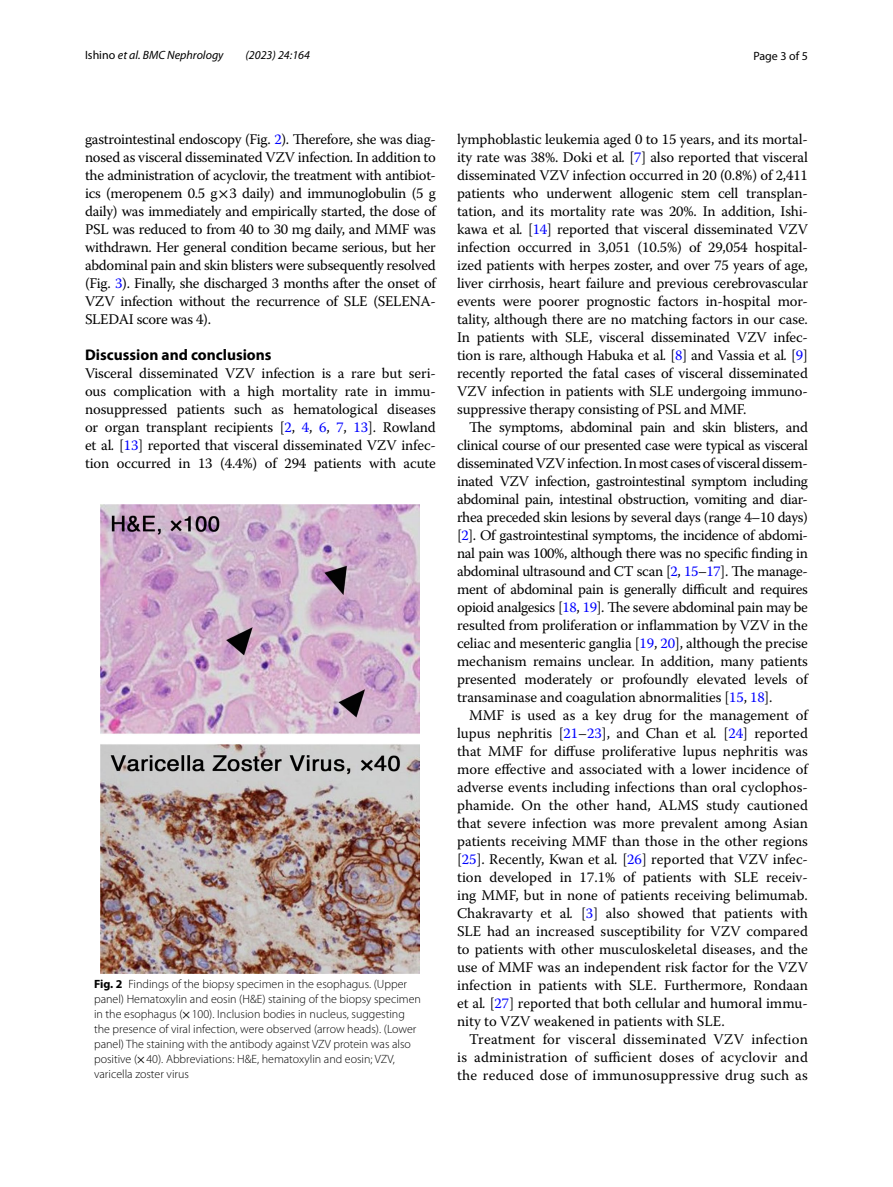
<style>
.page{position:relative;width:893px;height:1187px;background:#fff}
.page>*{position:absolute;margin:0;border:0;box-sizing:border-box;transform-origin:0 0}
.t1{font:700 15.45px "Myriad Pro";color:#000}
.t2{font:14.7px/18px "Warnock Pro";letter-spacing:-.01em;color:#000;text-align:justify}
.t3{font:300 12px/15px "Myriad Pro";color:#000}
.t4{font:italic 12px "Myriad Pro";color:#000}
.t5{font:12px "Myriad Pro";color:#000}
.s1{font-style:normal}
.s2{color:#00f}
.s3{font-family:"STIX"}
.s4{font-style:italic}
.s5{font-weight:700}
.s6{font-family:"STIX";font-weight:400}
</style>
<div class="page">
<img style="left:101px;top:504px;width:319px;height:469px">
<p class="t4" style="left:85px;top:48px;width:140px"><span class="s1">Ishino</span> et al. BMC Nephrology</p>
<p class="t4" style="left:245px;top:48px;width:66px">(2023) 24:164</p>
<p class="t5" style="left:753px;top:48px;width:56px">Page 3 of 5</p>
<p class="t2" style="left:85px;top:130px;width:352px">gastrointestinal endoscopy (Fig. <span class="s2">2</span>). Therefore, she was diag&shy;nosed as visceral disseminated VZV infection. In addition to the administration of acyclovir, the treatment with antibiot&shy;ics (meropenem 0.5 g<span class="s3">×</span>3 daily) and immunoglobulin (5 g daily) was immediately and empirically started, the dose of PSL was reduced to from 40 to 30 mg daily, and MMF was withdrawn. Her general condition became serious, but her abdominal pain and skin blisters were subsequently resolved (Fig. <span class="s2">3</span>). Finally, she discharged 3 months after the onset of VZV infection without the recurrence of SLE (SELENA-SLEDAI score was 4).</p>
<p class="t1" style="left:85px;top:344px;width:188px">Discussion and conclusions</p>
<p class="t2" style="left:85px;top:364px;width:352px">Visceral disseminated VZV infection is a rare but seri&shy;ous complication with a high mortality rate in immu&shy;nosuppressed patients such as hematological diseases or organ transplant recipients [<span class="s2">2</span>, <span class="s2">4</span>, <span class="s2">6</span>, <span class="s2">7</span>, <span class="s2">13</span>]. Rowland et al<span class="s4">.</span> [<span class="s2">13</span>] reported that visceral disseminated VZV infec&shy;tion occurred in 13 (4.4%) of 294 patients with acute</p>
<p class="t3" style="left:94px;top:976px;width:328px"><span class="s5">Fig. 2</span> Findings of the biopsy specimen in the esophagus. (Upper panel) Hematoxylin and eosin (H&amp;E) staining of the biopsy specimen in the esophagus (<span class="s6">×</span>100). Inclusion bodies in nucleus, suggesting the presence of viral infection, were observed (arrow heads). (Lower panel) The staining with the antibody against VZV protein was also positive (<span class="s6">×</span>40). Abbreviations: H&amp;E, hematoxylin and eosin; VZV, varicella zoster virus</p>
<p class="t2" style="left:457px;top:130px;width:352px">lymphoblastic leukemia aged 0 to 15 years, and its mortal&shy;ity rate was 38%. Doki et al<span class="s4">.</span> [<span class="s2">7</span>] also reported that visceral disseminated VZV infection occurred in 20 (0.8%) of 2,411 patients who underwent allogenic stem cell transplan&shy;tation, and its mortality rate was 20%. In addition, Ishi&shy;kawa et al<span class="s4">.</span> [<span class="s2">14</span>] reported that visceral disseminated VZV infection occurred in 3,051 (10.5%) of 29,054 hospital&shy;ized patients with herpes zoster, and over 75 years of age, liver cirrhosis, heart failure and previous cerebrovascular events were poorer prognostic factors in-hospital mor&shy;tality, although there are no matching factors in our case.<br>In patients with SLE, visceral disseminated VZV infec&shy;tion is rare, although Habuka et al<span class="s4">.</span> [<span class="s2">8</span>] and Vassia et al<span class="s4">.</span> [<span class="s2">9</span>] recently reported the fatal cases of visceral disseminated VZV infection in patients with SLE undergoing immuno&shy;suppressive therapy consisting of PSL and MMF.</p>
<p class="t2" style="left:457px;top:418px;width:352px;text-indent:12px">The symptoms, abdominal pain and skin blisters, and clinical course of our presented case were typical as visceral disseminated VZV infection. In most cases of visceral dissem&shy;inated VZV infection, gastrointestinal symptom including abdominal pain, intestinal obstruction, vomiting and diar&shy;rhea preceded skin lesions by several days (range 4–10 days) [<span class="s2">2</span>]. Of gastrointestinal symptoms, the incidence of abdomi&shy;nal pain was 100%, although there was no specific finding in abdominal ultrasound and CT scan [<span class="s2">2</span>, <span class="s2">15</span>–<span class="s2">17</span>]. The manage&shy;ment of abdominal pain is generally difficult and requires opioid analgesics [<span class="s2">18</span>, <span class="s2">19</span>]. The severe abdominal pain may be resulted from proliferation or inflammation by VZV in the celiac and mesenteric ganglia [<span class="s2">19</span>, <span class="s2">20</span>], although the precise mechanism remains unclear. In addition, many patients presented moderately or profoundly elevated levels of transaminase and coagulation abnormalities [<span class="s2">15</span>, <span class="s2">18</span>].</p>
<p class="t2" style="left:457px;top:706px;width:352px;text-indent:12px">MMF is used as a key drug for the management of lupus nephritis [<span class="s2">21</span>–<span class="s2">23</span>], and Chan et al<span class="s4">.</span> [<span class="s2">24</span>] reported that MMF for diffuse proliferative lupus nephritis was more effective and associated with a lower incidence of adverse events including infections than oral cyclophos&shy;phamide. On the other hand, ALMS study cautioned that severe infection was more prevalent among Asian patients receiving MMF than those in the other regions [<span class="s2">25</span>]. Recently, Kwan et al<span class="s4">.</span> [<span class="s2">26</span>] reported that VZV infec&shy;tion developed in 17.1% of patients with SLE receiv&shy;ing MMF, but in none of patients receiving belimumab.<br>Chakravarty et al<span class="s4">.</span> [<span class="s2">3</span>] also showed that patients with SLE had an increased susceptibility for VZV compared to patients with other musculoskeletal diseases, and the use of MMF was an independent risk factor for the VZV infection in patients with SLE. Furthermore, Rondaan et al<span class="s4">.</span> [<span class="s2">27</span>] reported that both cellular and humoral immu&shy;nity to VZV weakened in patients with SLE.</p>
<p class="t2" style="left:457px;top:1030px;width:352px;text-indent:12px">Treatment for visceral disseminated VZV infection is administration of sufficient doses of acyclovir and the reduced dose of immunosuppressive drug such as</p>
</div>
